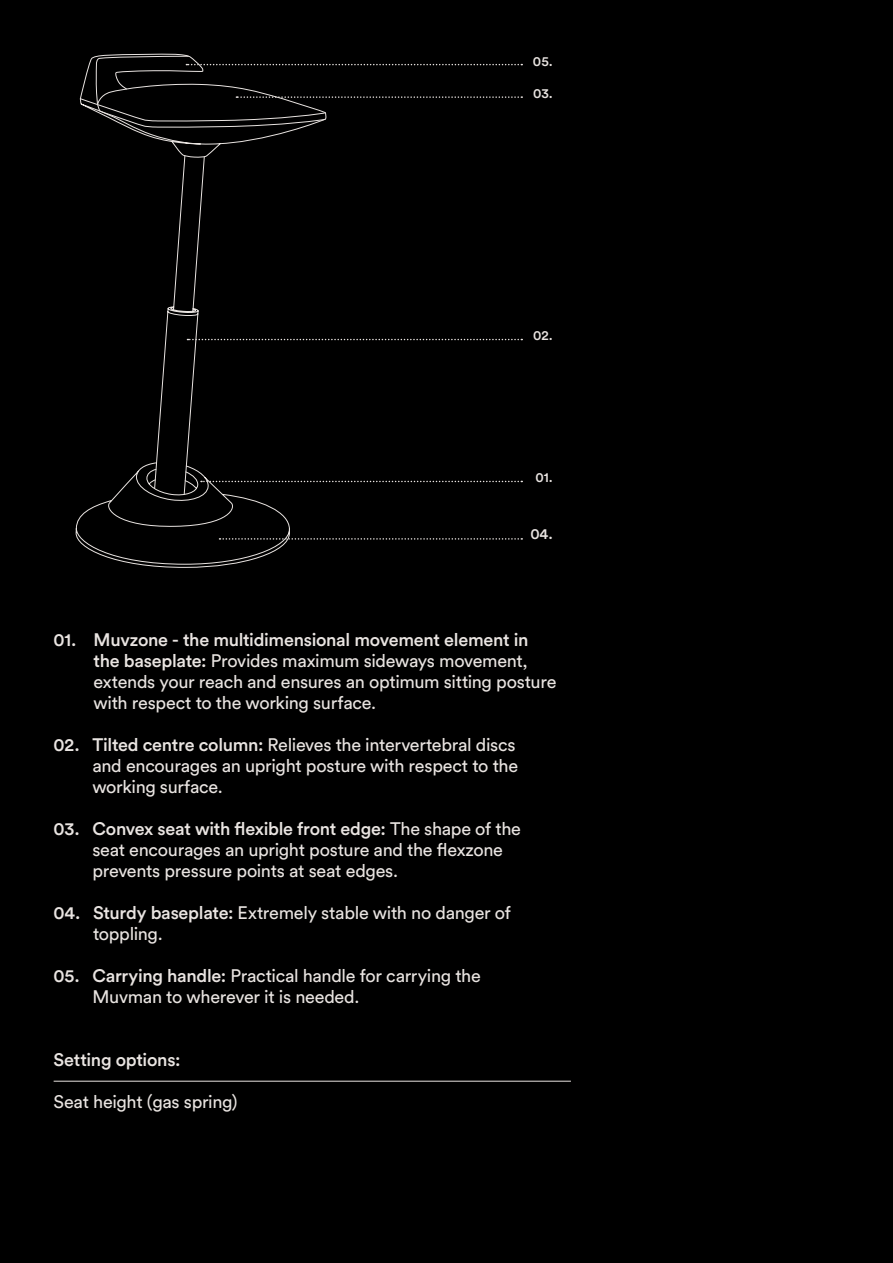
<style>
.page{position:relative;width:893px;height:1263px;background:#000}
.page>*{position:absolute;margin:0;border:0;box-sizing:border-box;transform-origin:0 0}
.t1{font:18px/21px "Circular Pro";letter-spacing:-.02em;color:#e9e4e1}
.t2{font:500 18px "Circular Pro";letter-spacing:-.015em;color:#e9e4e1}
.t3{font:500 15px "Circular Pro";color:#e9e4e1}
.t4{font:500 13.5px "Circular Pro";letter-spacing:.005em;color:#e9e4e1}
.s1{font-weight:500}
</style>
<div class="page">
<hr style="left:54px;top:1081px;width:517px;height:1px;background:#e9e4e1">
<svg style="left:75px;top:53px;width:447px;height:515px"></svg>
<p class="t4" style="left:533px;top:52px;width:21px">05.</p>
<p class="t4" style="left:533px;top:84px;width:21px">03.</p>
<p class="t4" style="left:533px;top:327px;width:21px">02.</p>
<p class="t4" style="left:535px;top:468px;width:19px">01.</p>
<p class="t3" style="left:530px;top:523px;width:24px">04.</p>
<p class="t1" style="left:94px;top:628px;width:464px;text-indent:-40px"><span class="s1">01. Muvzone - the multidimensional movement element in the baseplate:</span> Provides maximum sideways movement, extends your reach and ensures an optimum sitting posture with respect to the working surface.</p>
<p class="t1" style="left:92px;top:733px;width:427px;text-indent:-39px"><span class="s1">02. Tilted centre column:</span> Relieves the intervertebral discs and encourages an upright posture with respect to the working surface.</p>
<p class="t1" style="left:92px;top:817px;width:430px;text-indent:-39px"><span class="s1">03. Convex seat with flexible front edge:</span> The shape of the seat encourages an upright posture and the flexzone prevents pressure points at seat edges.</p>
<p class="t1" style="left:93px;top:901px;width:419px;text-indent:-39px"><span class="s1">04. Sturdy baseplate:</span> Extremely stable with no danger of toppling.</p>
<p class="t1" style="left:92px;top:964px;width:390px;text-indent:-39px"><span class="s1">05. Carrying handle:</span> Practical handle for carrying the<br>Muvman to wherever it is needed.</p>
<p class="t2" style="left:54px;top:1047px;width:128px">Setting options:</p>
<p class="t1" style="left:54px;top:1090px;width:186px">Seat height (gas spring)</p>
</div>
